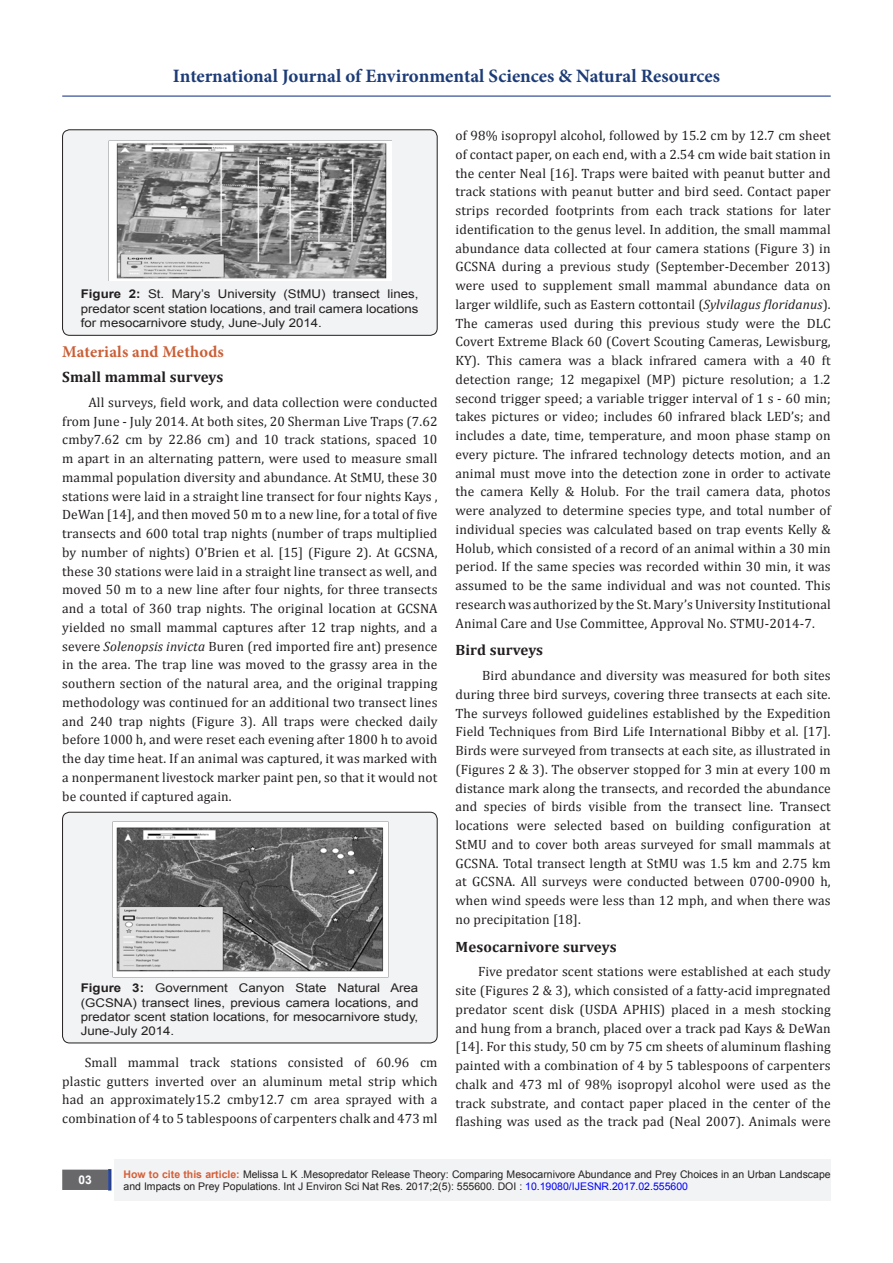
<style>
.page{position:relative;width:893px;height:1263px;background:#fff}
.page>*{position:absolute;margin:0;border:0;box-sizing:border-box;transform-origin:0 0}
.t1{font:700 18.9px "Minion Pro";color:#1d3c77}
.t2{font:700 16.5px "Minion Pro";letter-spacing:.01em;color:#ca5f37}
.t3{font:700 15px "Cambria";letter-spacing:.01em;color:#231f20}
.t4{font:13.5px/18.8px "Cambria";letter-spacing:.01em;color:#231f20;text-align:justify}
.t5{font:12px/14.4px "Arial";color:#231f20;text-align:justify;scale:1.1 1}
.t6{font:700 12px "Arial";color:#fff}
.t7{font:10.5px/12.6px "Arial";color:#231f20}
.s1{font-weight:700}
.s2{font-style:italic}
.s3{font-weight:700;color:#d55e37}
.s4{color:#00f}
</style>
<div class="page">
<div style="left:115px;top:1160px;width:716px;height:41px;background:#f2f3f4"></div>
<div style="left:63px;top:1170px;width:44px;height:19px;background:#68676a"></div>
<div style="left:62px;top:1169px;width:46px;height:21px;border:2px solid #68676a"></div>
<div style="left:108px;top:1169px;width:3px;height:21px;background:#1c6d90;border:2px solid #253f8e"></div>
<hr style="left:62px;top:96px;width:769px;height:1px;background:#253f8e">
<div style="left:63px;top:130px;width:374px;height:205px;background:#f2f3f4;border-radius:7px"></div>
<div style="left:62px;top:129px;width:375px;height:207px;border:1px solid #231f20;border-radius:7px"></div>
<img style="left:109px;top:140px;width:283px;height:141px">
<div style="left:63px;top:812px;width:374px;height:231px;background:#f2f3f4;border-radius:7px"></div>
<div style="left:62px;top:812px;width:375px;height:231px;border:1px solid #231f20;border-radius:7px"></div>
<img style="left:112px;top:822px;width:276px;height:155px">
<h1 class="t1" style="left:173px;top:63px;width:549px">International Journal of Environmental Sciences &amp; Natural Resources</h1>
<p class="t5" style="left:81px;top:287px;width:308px"><span class="s1">Figure 2:</span> St. Mary’s University (StMU) transect lines, predator scent station locations, and trail camera locations for mesocarnivore study, June-July 2014.</p>
<p class="t2" style="left:62px;top:340px;width:163px">Materials and Methods</p>
<p class="t3" style="left:62px;top:366px;width:163px">Small mammal surveys</p>
<p class="t4" style="left:62px;top:393px;width:377px;text-indent:26px">All surveys, field work, and data collection were conducted from June - July 2014. At both sites, 20 Sherman Live Traps (7.62 cmby7.62 cm by 22.86 cm) and 10 track stations, spaced 10 m apart in an alternating pattern, were used to measure small mammal population diversity and abundance. At StMU, these 30 stations were laid in a straight line transect for four nights Kays , DeWan [14], and then moved 50 m to a new line, for a total of five transects and 600 total trap nights (number of traps multiplied by number of nights) O’Brien et al. [15] (Figure 2). At GCSNA, these 30 stations were laid in a straight line transect as well, and moved 50 m to a new line after four nights, for three transects and a total of 360 trap nights. The original location at GCSNA yielded no small mammal captures after 12 trap nights, and a severe <span class="s2">Solenopsis invicta</span> Buren (red imported fire ant) presence in the area. The trap line was moved to the grassy area in the southern section of the natural area, and the original trapping methodology was continued for an additional two transect lines and 240 trap nights (Figure 3). All traps were checked daily before 1000 h, and were reset each evening after 1800 h to avoid the day time heat. If an animal was captured, it was marked with a nonpermanent livestock marker paint pen, so that it would not be counted if captured again.</p>
<p class="t5" style="left:81px;top:981px;width:308px"><span class="s1">Figure 3:</span> Government Canyon State Natural Area (GCSNA) transect lines, previous camera locations, and predator scent station locations, for mesocarnivore study, June-July 2014.</p>
<p class="t4" style="left:62px;top:1053px;width:377px;text-indent:23px">Small mammal track stations consisted of 60.96 cm plastic gutters inverted over an aluminum metal strip which had an approximately15.2 cmby12.7 cm area sprayed with a combination of 4 to 5 tablespoons of carpenters chalk and 473 ml</p>
<p class="t4" style="left:455px;top:126px;width:377px">of 98% isopropyl alcohol, followed by 15.2 cm by 12.7 cm sheet of contact paper, on each end, with a 2.54 cm wide bait station in the center Neal [16]. Traps were baited with peanut butter and track stations with peanut butter and bird seed. Contact paper strips recorded footprints from each track stations for later identification to the genus level. In addition, the small mammal abundance data collected at four camera stations (Figure 3) in GCSNA during a previous study (September-December 2013) were used to supplement small mammal abundance data on larger wildlife, such as Eastern cottontail (<span class="s2">Sylvilagus floridanus</span>).<br>The cameras used during this previous study were the DLC Covert Extreme Black 60 (Covert Scouting Cameras, Lewisburg, KY). This camera was a black infrared camera with a 40 ft detection range; 12 megapixel (MP) picture resolution; a 1.2 second trigger speed; a variable trigger interval of 1 s - 60 min; takes pictures or video; includes 60 infrared black LED’s; and includes a date, time, temperature, and moon phase stamp on every picture. The infrared technology detects motion, and an animal must move into the detection zone in order to activate the camera Kelly &amp; Holub. For the trail camera data, photos were analyzed to determine species type, and total number of individual species was calculated based on trap events Kelly &amp; Holub, which consisted of a record of an animal within a 30 min period. If the same species was recorded within 30 min, it was assumed to be the same individual and was not counted. This research was authorized by the St. Mary’s University Institutional Animal Care and Use Committee, Approval No. STMU-2014-7.</p>
<p class="t3" style="left:455px;top:640px;width:89px">Bird surveys</p>
<p class="t4" style="left:455px;top:666px;width:377px;text-indent:27px">Bird abundance and diversity was measured for both sites during three bird surveys, covering three transects at each site.<br>The surveys followed guidelines established by the Expedition Field Techniques from Bird Life International Bibby et al. [17].<br>Birds were surveyed from transects at each site, as illustrated in (Figures 2 &amp; 3). The observer stopped for 3 min at every 100 m distance mark along the transects, and recorded the abundance and species of birds visible from the transect line. Transect locations were selected based on building configuration at StMU and to cover both areas surveyed for small mammals at GCSNA. Total transect length at StMU was 1.5 km and 2.75 km at GCSNA. All surveys were conducted between 0700-0900 h, when wind speeds were less than 12 mph, and when there was no precipitation [18].</p>
<p class="t3" style="left:455px;top:936px;width:163px">Mesocarnivore surveys</p>
<p class="t4" style="left:455px;top:962px;width:377px;text-indent:23px">Five predator scent stations were established at each study site (Figures 2 &amp; 3), which consisted of a fatty-acid impregnated predator scent disk (USDA APHIS) placed in a mesh stocking and hung from a branch, placed over a track pad Kays &amp; DeWan [14]. For this study, 50 cm by 75 cm sheets of aluminum flashing painted with a combination of 4 by 5 tablespoons of carpenters chalk and 473 ml of 98% isopropyl alcohol were used as the track substrate, and contact paper placed in the center of the flashing was used as the track pad (Neal 2007). Animals were</p>
<p class="t6" style="left:79px;top:1172px;width:15px">03</p>
<p class="t7" style="left:124px;top:1168px;width:709px"><span class="s3">How to cite this article:</span> Melissa L K .Mesopredator Release Theory: Comparing Mesocarnivore Abundance and Prey Choices in an Urban Landscape and Impacts on Prey Populations. Int J Environ Sci Nat Res. 2017;2(5): 555600. DOI : <span class="s4">10.19080/IJESNR.2017.02.555600</span></p>
</div>
